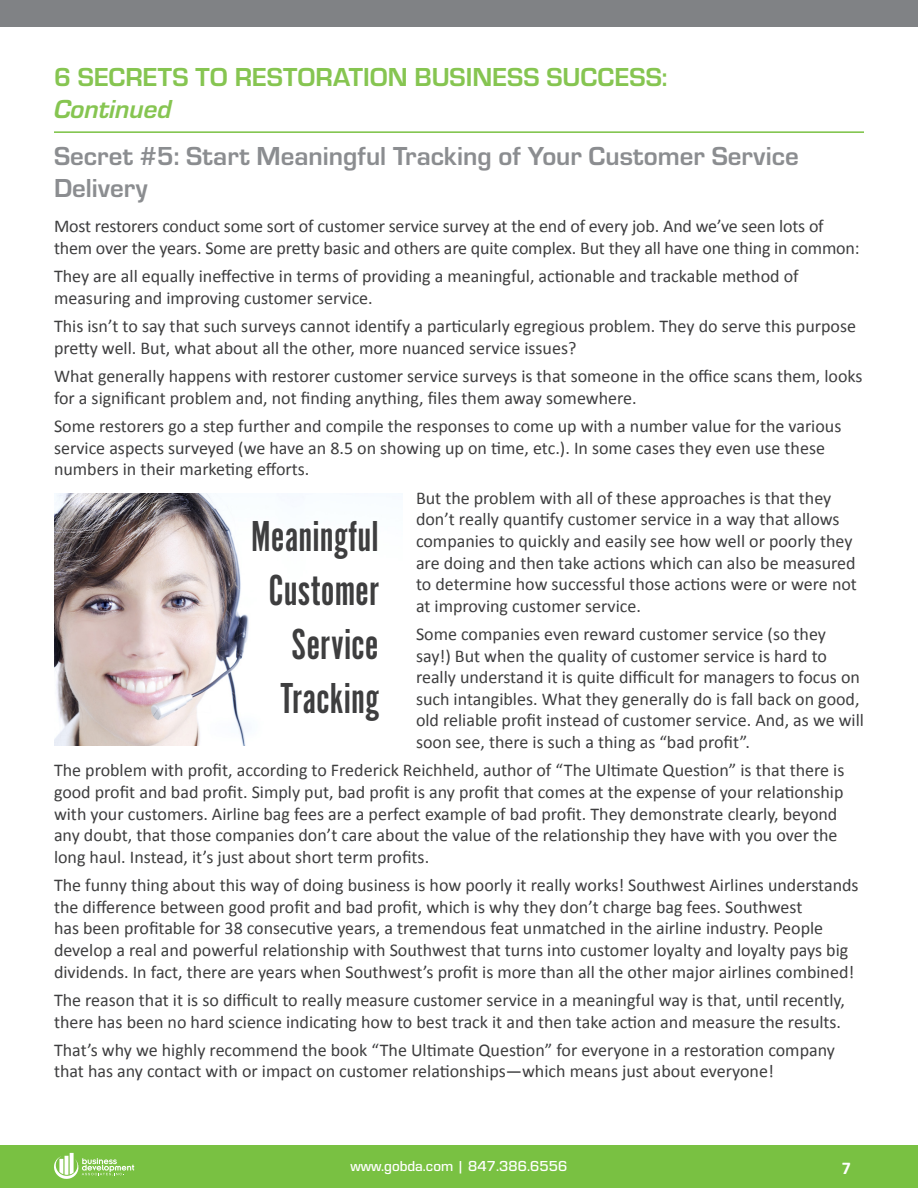
<style>
.page{position:relative;width:918px;height:1188px;background:#fff}
.page>*{position:absolute;margin:0;border:0;box-sizing:border-box;transform-origin:0 0}
.Body{font:45px/54px "Alternate Got No 1 D";color:#3e3e3f;text-align:right}
.t1{font:700 27px/32.4px "Eurostile";color:#8b8d90}
.t2{font:700 27px/32.4px "Eurostile";color:#86c551}
.Body-2{font:18px/21.6px "Calibri";color:#3e3e3f}
.t3{font:700 18px "Calibri";color:#fff}
.t4{font:500 15px "Eurostile";color:#fff}
.s1{font-style:italic}
</style>
<div class="page">
<div style="left:0;top:1145px;width:918px;height:43px;background:#79c142"></div>
<div style="left:0;top:0;width:918px;height:26px;background:#808285"></div>
<svg style="left:54px;top:1153px;width:80px;height:26px"></svg>
<hr style="left:54px;top:131px;width:810px;height:2px;background:#79c142">
<img style="left:54px;top:494px;width:195px;height:251px">
<p class="t2" style="left:54px;top:59px;width:615px">6 SECRETS TO RESTORATION BUSINESS SUCCESS:<br><span class="s1">Continued</span></p>
<h2 class="t1" style="left:54px;top:138px;width:746px">Secret #5: Start Meaningful Tracking of Your Customer Service<br>Delivery</h2>
<p class="Body-2" style="left:54px;top:215px;width:807px">Most restorers conduct some sort of customer service survey at the end of every job. And we’ve seen lots of them over the years. Some are pretty basic and others are quite complex. But they all have one thing in common:</p>
<p class="Body-2" style="left:54px;top:265px;width:746px">They are all equally ineffective in terms of providing a meaningful, actionable and trackable method of measuring and improving customer service.</p>
<p class="Body-2" style="left:54px;top:315px;width:804px">This isn’t to say that such surveys cannot identify a particularly egregious problem. They do serve this purpose pretty well. But, what about all the other, more nuanced service issues?</p>
<p class="Body-2" style="left:54px;top:365px;width:810px">What generally happens with restorer customer service surveys is that someone in the office scans them, looks for a significant problem and, not finding anything, files them away somewhere.</p>
<p class="Body-2" style="left:54px;top:415px;width:789px">Some restorers go a step further and compile the responses to come up with a number value for the various service aspects surveyed (we have an 8.5 on showing up on time, etc.). In some cases they even use these numbers in their marketing efforts.</p>
<p class="Body-2" style="left:416px;top:486px;width:442px">But the problem with all of these approaches is that they don’t really quantify customer service in a way that allows companies to quickly and easily see how well or poorly they are doing and then take actions which can also be measured to determine how successful those actions were or were not at improving customer service.</p>
<p class="Body-2" style="left:416px;top:622px;width:449px">Some companies even reward customer service (so they say!) But when the quality of customer service is hard to really understand it is quite difficult for managers to focus on such intangibles. What they generally do is fall back on good, old reliable profit instead of customer service. And, as we will soon see, there is such a thing as “bad profit”.</p>
<p class="Body-2" style="left:54px;top:759px;width:792px">The problem with profit, according to Frederick Reichheld, author of “The Ultimate Question” is that there is good profit and bad profit. Simply put, bad profit is any profit that comes at the expense of your relationship with your customers. Airline bag fees are a perfect example of bad profit. They demonstrate clearly, beyond any doubt, that those companies don’t care about the value of the relationship they have with you over the long haul. Instead, it’s just about short term profits.</p>
<p class="Body-2" style="left:54px;top:874px;width:806px">The funny thing about this way of doing business is how poorly it really works! Southwest Airlines understands the difference between good profit and bad profit, which is why they don’t charge bag fees. Southwest<br>has been profitable for 38 consecutive years, a tremendous feat unmatched in the airline industry. People develop a real and powerful relationship with Southwest that turns into customer loyalty and loyalty pays big dividends. In fact, there are years when Southwest’s profit is more than all the other major airlines combined!</p>
<p class="Body-2" style="left:54px;top:988px;width:793px">The reason that it is so difficult to really measure customer service in a meaningful way is that, until recently, there has been no hard science indicating how to best track it and then take action and measure the results.</p>
<p class="Body-2" style="left:54px;top:1038px;width:783px">That’s why we highly recommend the book “The Ultimate Question” for everyone in a restoration company that has any contact with or impact on customer relationships—which means just about everyone!</p>
<p class="Body" style="left:251px;top:510px;width:129px">Meaningful<br>Customer<br>Service<br>Tracking</p>
<p class="t4" style="left:350px;top:1156px;width:219px">www.gobda.com | 847.386.6556</p>
<p class="t3" style="left:842px;top:1156px;width:11px">7</p>
</div>
